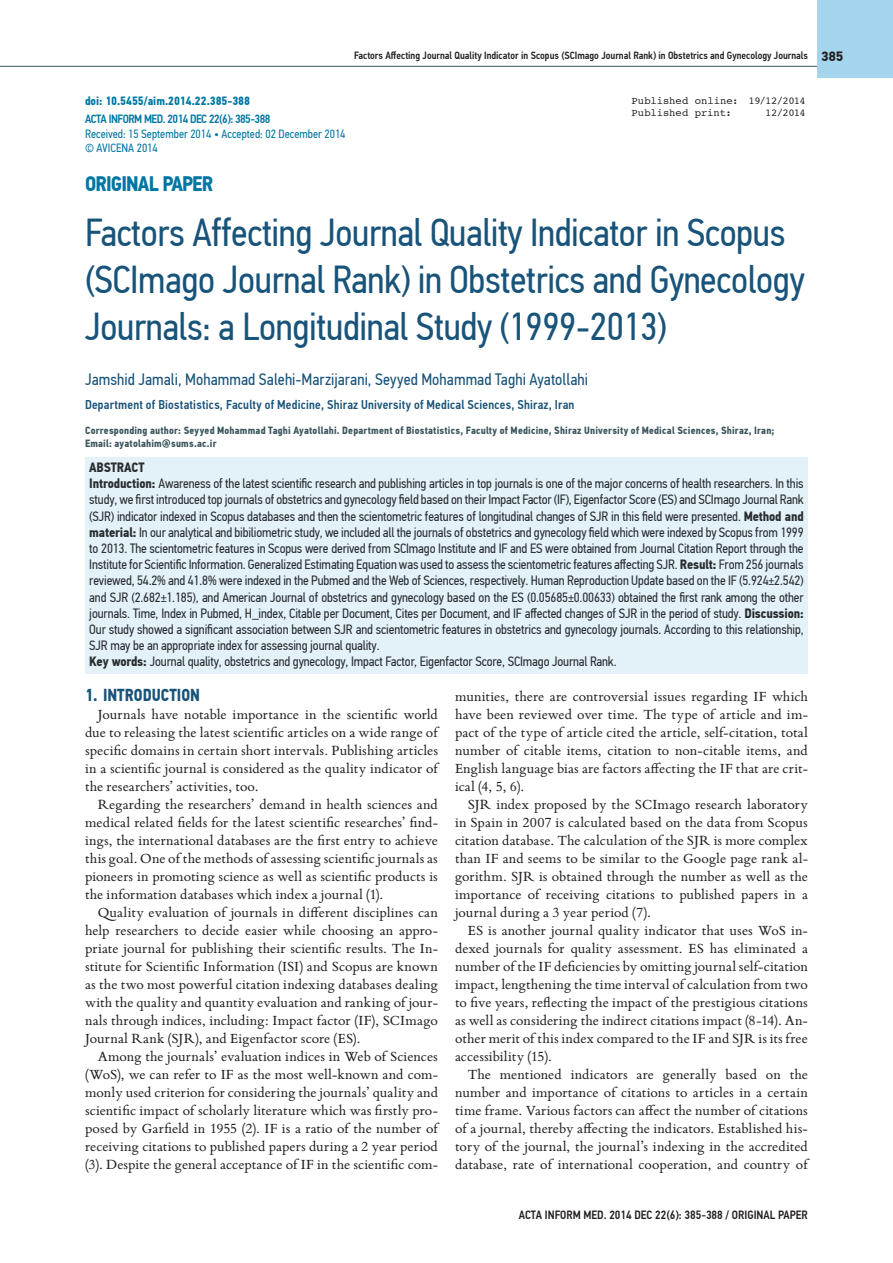
<style>
.page{position:relative;width:893px;height:1263px;background:#fff}
.page>*{position:absolute;margin:0;border:0;box-sizing:border-box;transform-origin:0 0}
.t1{font:39px/46.8px "PF Din Text Cond Pro";letter-spacing:-.01em;color:#185379}
.t2{font:700 21px "PF Din Text Cond Pro";letter-spacing:-.04em;color:#0077a3}
.t3{font:700 17.4px "PF Din Text Cond Pro";color:#185379;scale:.95 1}
.t4{font:16.5px "PF Din Text Cond Pro";letter-spacing:.005em;color:#185379}
.t5{font:15px/18px "Bembo Book MT Pro";letter-spacing:.005em;color:#231f20;text-align:justify}
.t6{font:13.5px/16.2px "PF Din Text Cond Pro";letter-spacing:-.01em;color:#292d2f}
.t7{font:700 13.5px "PF Din Text Pro";color:#231f20}
.t8{font:500 12.75px "PF Din Text Cond Pro";letter-spacing:.015em;color:#185379}
.t9{font:12px/14.4px "PF Din Text Cond Pro";color:#0077a3}
.t10{font:500 12px "PF Din Text Cond Pro";color:#231f20}
.t11{font:500 12px "PF Din Text Cond Pro";letter-spacing:-.04em;color:#0077a3}
.t12{font:700 12px "PF Din Text Cond Pro";color:#0077a3}
.t13{font:700 10.5px/12.6px "PF Din Text Cond Pro";letter-spacing:.02em;color:#3a555c}
.t14{font:500 10.5px "PF Din Text Cond Pro";color:#231f20}
.t15{font:10.5px/12.3px "Courier 10 Pitch BT";letter-spacing:-.01em;color:#231f20}
.s1{font-weight:700}
</style>
<div class="page">
<hr style="left:0;top:66px;width:893px;height:1px;background:#3a555c">
<div style="left:817px;top:0;width:76px;height:78px;background:#a5d5ec"></div>
<div style="left:85px;top:457px;width:723px;height:216px;background:#e3f1f9"></div>
<p class="t14" style="left:354px;top:49px;width:455px">Factors Affecting Journal Quality Indicator in Scopus (SCImago Journal Rank) in Obstetrics and Gynecology Journals</p>
<p class="t7" style="left:821px;top:48px;width:24px">385</p>
<p class="t12" style="left:85px;top:93px;width:166px">doi: 10.5455/aim.2014.22.385-388</p>
<p class="t11" style="left:85px;top:112px;width:187px">ACTA INFORM MED. 2014 DEC 22(6): 385-388</p>
<p class="t9" style="left:85px;top:126px;width:262px">Received: 15 September 2014 • Accepted: 02 December 2014 © AVICENA 2014</p>
<h2 class="t2" style="left:85px;top:171px;width:130px">ORIGINAL PAPER</h2>
<p class="t15" style="left:631px;top:95px;width:176px">Published online: 19/12/2014<br>Published print:</p>
<p class="t15" style="left:765px;top:107px;width:42px">12/2014</p>
<h1 class="t1" style="left:85px;top:209px;width:721px">Factors Affecting Journal Quality Indicator in Scopus (SCImago Journal Rank) in Obstetrics and Gynecology<br>Journals: a Longitudinal Study (1999-2013)</h1>
<p class="t4" style="left:85px;top:370px;width:505px">Jamshid Jamali, Mohammad Salehi-Marzijarani, Seyyed Mohammad Taghi Ayatollahi</p>
<p class="t8" style="left:85px;top:397px;width:491px">Department of Biostatistics, Faculty of Medicine, Shiraz University of Medical Sciences, Shiraz, Iran</p>
<p class="t13" style="left:85px;top:424px;width:691px">Corresponding author: Seyyed Mohammad Taghi Ayatollahi. Department of Biostatistics, Faculty of Medicine, Shiraz University of Medical Sciences, Shiraz, Iran;<br>Email: ayatolahim@sums.ac.ir</p>
<p class="t6" style="left:89px;top:459px;width:716px"><span class="s1">ABSTRACT<br>Introduction:</span> Awareness of the latest scientific research and publishing articles in top journals is one of the major concerns of health researchers. In this study, we first introduced top journals of obstetrics and gynecology field based on their Impact Factor (IF), Eigenfactor Score (ES) and SCImago Journal Rank (SJR) indicator indexed in Scopus databases and then the scientometric features of longitudinal changes of SJR in this field were presented. <span class="s1">Method and material:</span> In our analytical and bibiliometric study, we included all the journals of obstetrics and gynecology field which were indexed by Scopus from 1999 to 2013. The scientometric features in Scopus were derived from SCImago Institute and IF and ES were obtained from Journal Citation Report through the Institute for Scientific Information. Generalized Estimating Equation was used to assess the scientometric features affecting SJR. <span class="s1">Result:</span> From 256 journals reviewed, 54.2% and 41.8% were indexed in the Pubmed and the Web of Sciences, respectively. Human Reproduction Update based on the IF (5.924±2.542) and SJR (2.682±1.185), and American Journal of obstetrics and gynecology based on the ES (0.05685±0.00633) obtained the first rank among the other journals. Time, Index in Pubmed, H_index, Citable per Document, Cites per Document, and IF affected changes of SJR in the period of study. <span class="s1">Discussion:<br></span>Our study showed a significant association between SJR and scientometric features in obstetrics and gynecology journals. According to this relationship, SJR may be an appropriate index for assessing journal quality.<br><span class="s1">Key words:</span> Journal quality, obstetrics and gynecology, Impact Factor, Eigenfactor Score, SCImago Journal Rank.</p>
<p class="t3" style="left:85px;top:685px;width:123px">1. INTRODUCTION</p>
<p class="t5" style="left:85px;top:705px;width:354px;text-indent:13px">Journals have notable importance in the scientific world due to releasing the latest scientific articles on a wide range of specific domains in certain short intervals. Publishing articles in a scientific journal is considered as the quality indicator of the researchers’ activities, too.</p>
<p class="t5" style="left:85px;top:795px;width:354px;text-indent:13px">Regarding the researchers’ demand in health sciences and medical related fields for the latest scientific researches’ find&shy;ings, the international databases are the first entry to achieve this goal. One of the methods of assessing scientific journals as pioneers in promoting science as well as scientific products is the information databases which index a journal (1).</p>
<p class="t5" style="left:85px;top:903px;width:354px;text-indent:13px">Quality evaluation of journals in different disciplines can help researchers to decide easier while choosing an appro&shy;priate journal for publishing their scientific results. The In&shy;stitute for Scientific Information (ISI) and Scopus are known as the two most powerful citation indexing databases dealing with the quality and quantity evaluation and ranking of jour&shy;nals through indices, including: Impact factor (IF), SCImago Journal Rank (SJR), and Eigenfactor score (ES).</p>
<p class="t5" style="left:85px;top:1047px;width:354px;text-indent:13px">Among the journals’ evaluation indices in Web of Sciences (WoS), we can refer to IF as the most well-known and com&shy;monly used criterion for considering the journals’ quality and scientific impact of scholarly literature which was firstly pro&shy;posed by Garfield in 1955 (2). IF is a ratio of the number of receiving citations to published papers during a 2 year period (3). Despite the general acceptance of IF in the scientific com-</p>
<p class="t5" style="left:455px;top:687px;width:354px">munities, there are controversial issues regarding IF which have been reviewed over time. The type of article and im&shy;pact of the type of article cited the article, self-citation, total number of citable items, citation to non-citable items, and English language bias are factors affecting the IF that are crit&shy;ical (4, 5, 6).</p>
<p class="t5" style="left:455px;top:795px;width:354px;text-indent:13px">SJR index proposed by the SCImago research laboratory in Spain in 2007 is calculated based on the data from Scopus citation database. The calculation of the SJR is more complex than IF and seems to be similar to the Google page rank al&shy;gorithm. SJR is obtained through the number as well as the importance of receiving citations to published papers in a journal during a 3 year period (7).</p>
<p class="t5" style="left:455px;top:921px;width:354px;text-indent:13px">ES is another journal quality indicator that uses WoS in&shy;dexed journals for quality assessment. ES has eliminated a number of the IF deficiencies by omitting journal self-citation impact, lengthening the time interval of calculation from two to five years, reflecting the impact of the prestigious citations as well as considering the indirect citations impact (8-14). An&shy;other merit of this index compared to the IF and SJR is its free accessibility (15).</p>
<p class="t5" style="left:455px;top:1065px;width:354px;text-indent:13px">The mentioned indicators are generally based on the number and importance of citations to articles in a certain time frame. Various factors can affect the number of citations of a journal, thereby affecting the indicators. Established his&shy;tory of the journal, the journal’s indexing in the accredited database, rate of international cooperation, and country of</p>
<p class="t10" style="left:519px;top:1207px;width:291px">ACTA INFORM MED. 2014 DEC 22(6): 385-388 / ORIGINAL PAPER</p>
</div>
